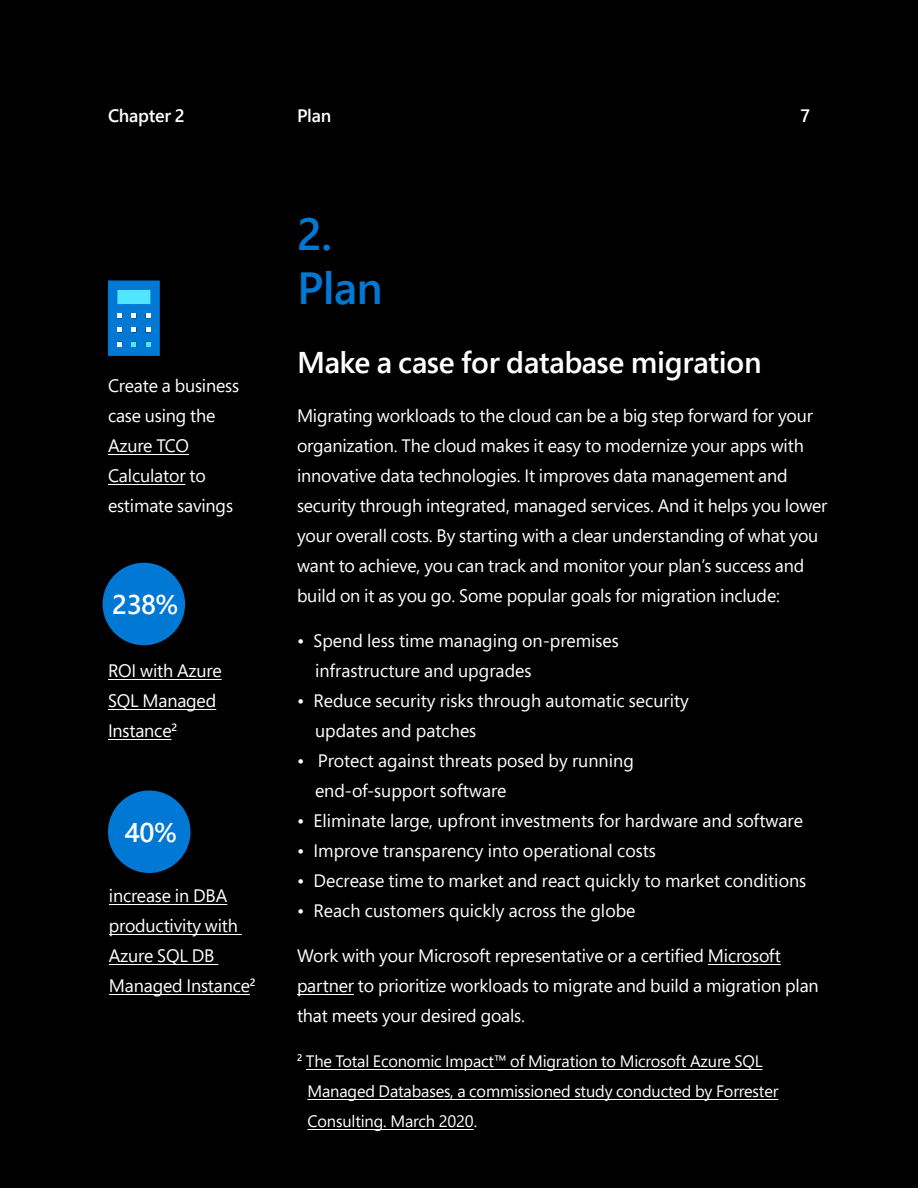
<style>
.page{position:relative;width:918px;height:1188px;background:#000}
.page>*{position:absolute;margin:0;border:0;box-sizing:border-box;transform-origin:0 0}
.t1{font:600 45px/54px "Segoe Pro";color:#0078d4}
.H2{font:600 30px "Segoe Pro";letter-spacing:-.01em;color:#fff}
.Numbers{font:600 27px "Segoe Pro";color:#fff}
.Body{font:18px/30px "Segoe Pro";letter-spacing:-.01em;color:#fff}
.t2{font:600 18px "Segoe Pro";letter-spacing:-.01em;color:#fff}
.Footnote_White_sourc{font:16.5px/30px "Segoe Pro";letter-spacing:-.01em;color:#fff}
</style>
<div class="page">
<hr style="left:708px;top:964px;width:73px;height:1px;background:#fff">
<hr style="left:297px;top:994px;width:57px;height:1px;background:#fff">
<hr style="left:108px;top:454px;width:81px;height:1px;background:#fff">
<hr style="left:108px;top:484px;width:77px;height:1px;background:#fff">
<div style="left:103px;top:563px;width:82px;height:82px;background:#0078d4;border-radius:50%"></div>
<hr style="left:108px;top:679px;width:114px;height:1px;background:#fff">
<hr style="left:108px;top:709px;width:108px;height:1px;background:#fff">
<hr style="left:108px;top:739px;width:63px;height:1px;background:#fff">
<div style="left:108px;top:791px;width:82px;height:82px;background:#0078d4;border-radius:50%"></div>
<hr style="left:109px;top:904px;width:118px;height:1px;background:#fff">
<hr style="left:109px;top:934px;width:133px;height:1px;background:#fff">
<hr style="left:109px;top:964px;width:109px;height:1px;background:#fff">
<hr style="left:109px;top:994px;width:141px;height:1px;background:#fff">
<svg style="left:108px;top:280px;width:52px;height:76px;background:#158ad7"></svg>
<hr style="left:306px;top:1069px;width:456px;height:1px;background:#fff">
<hr style="left:308px;top:1099px;width:470px;height:1px;background:#fff">
<hr style="left:308px;top:1129px;width:166px;height:1px;background:#fff">
<p class="t2" style="left:108px;top:103px;width:78px">Chapter 2</p>
<p class="t2" style="left:297px;top:103px;width:36px">Plan</p>
<p class="t2" style="left:800px;top:103px;width:11px">7</p>
<p class="Body" style="left:108px;top:370px;width:133px">Create a business case using the<br>Azure TCO<br>Calculator to estimate savings</p>
<p class="Numbers" style="left:112px;top:586px;width:68px">238%</p>
<p class="Body" style="left:108px;top:655px;width:115px">ROI with Azure<br>SQL Managed<br>Instance<sup>2</sup></p>
<p class="Numbers" style="left:125px;top:814px;width:54px">40%</p>
<p class="Body" style="left:109px;top:880px;width:148px">increase in DBA productivity with<br>Azure SQL DB<br>Managed Instance<sup>2</sup></p>
<h1 class="t1" style="left:297px;top:206px;width:87px">2.<br>Plan</h1>
<h1 class="H2" style="left:297px;top:342px;width:466px">Make a case for database migration</h1>
<p class="Body" style="left:297px;top:400px;width:532px">Migrating workloads to the cloud can be a big step forward for your organization. The cloud makes it easy to modernize your apps with innovative data technologies. It improves data management and security through integrated, managed services. And it helps you lower your overall costs. By starting with a clear understanding of what you want to achieve, you can track and monitor your plan’s success and build on it as you go. Some popular goals for migration include:</p>
<p class="Body" style="left:315px;top:625px;width:305px;text-indent:-18px">• Spend less time managing on-premises infrastructure and upgrades</p>
<p class="Body" style="left:315px;top:685px;width:375px;text-indent:-18px">• Reduce security risks through automatic security updates and patches</p>
<p class="Body" style="left:315px;top:745px;width:320px;text-indent:-18px">• Protect against threats posed by running end-of-support software</p>
<p class="Body" style="left:297px;top:805px;width:507px">• Eliminate large, upfront investments for hardware and software</p>
<p class="Body" style="left:297px;top:835px;width:360px">• Improve transparency into operational costs</p>
<p class="Body" style="left:297px;top:865px;width:511px">• Decrease time to market and react quickly to market conditions</p>
<p class="Body" style="left:297px;top:895px;width:340px">• Reach customers quickly across the globe</p>
<p class="Body" style="left:297px;top:940px;width:523px">Work with your Microsoft representative or a certified Microsoft partner to prioritize workloads to migrate and build a migration plan that meets your desired goals.</p>
<p class="Footnote_White_sourc" style="left:308px;top:1045px;width:472px;text-indent:-10px"><sup>2</sup> The Total Economic Impact™ of Migration to Microsoft Azure SQL<br>Managed Databases, a commissioned study conducted by Forrester<br>Consulting. March 2020.</p>
</div>
